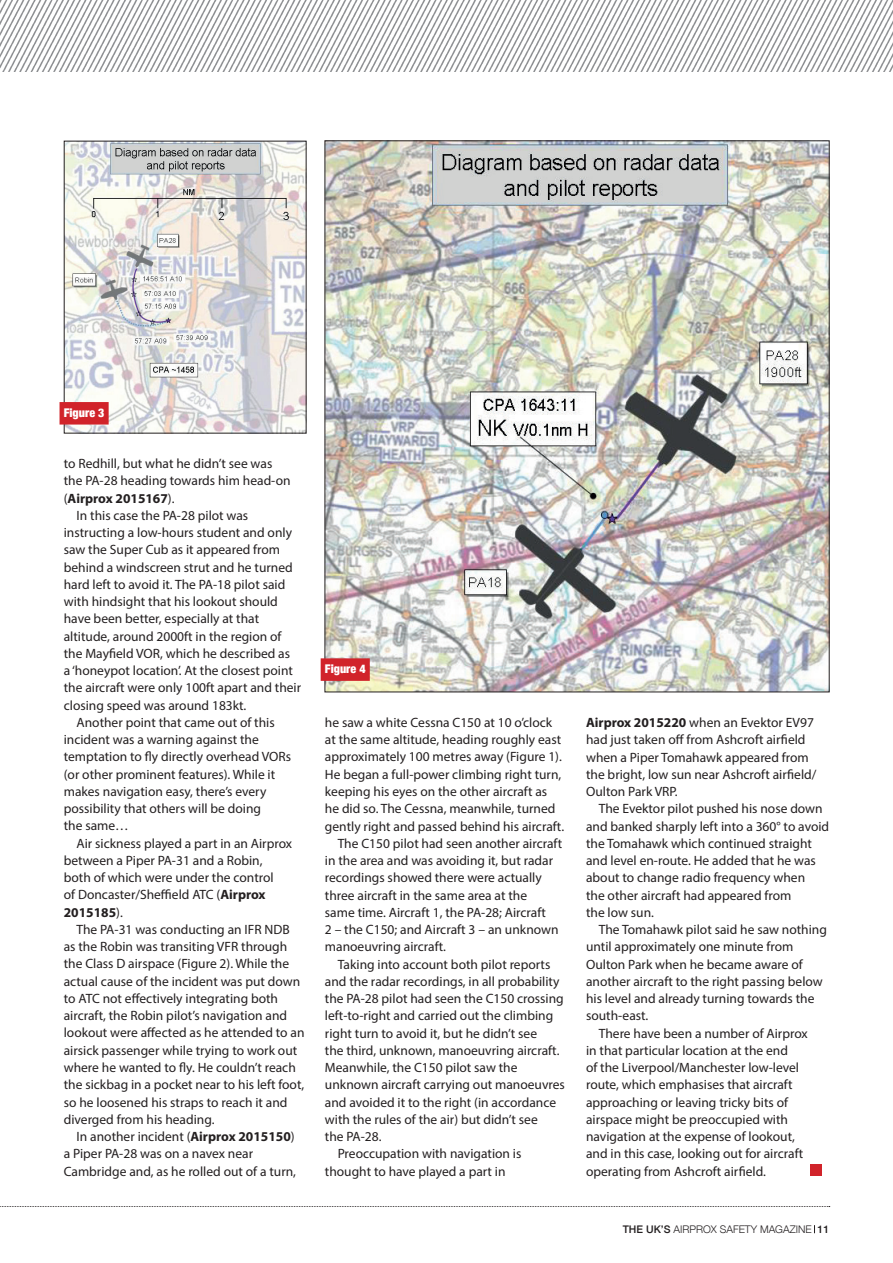
<style>
.page{position:relative;width:893px;height:1263px;background:#fff}
.page>*{position:absolute;margin:0;border:0;box-sizing:border-box;transform-origin:0 0}
.t1{font:13.5px/17.2px "Myriad Pro";color:#231f20}
.t2{font:700 13.5px "Myriad Pro";color:#231f20}
.t3{font:900 condensed 12px "Helvetica Neue";color:#fff}
.t4{font:300 10.5px "Helvetica Neue";color:#231f20}
.s1{font-weight:400}
.s2{font-weight:700}
.s3{font-weight:500}
</style>
<div class="page">
<svg style="left:0;top:1206px;width:830px;height:1px"></svg>
<img style="left:0;top:0;width:893px;height:71px">
<img style="left:327px;top:142px;width:501px;height:548px">
<img style="left:66px;top:143px;width:238px;height:288px">
<div style="left:810px;top:1165px;width:11px;height:11px;background:#d1232a"></div>
<div style="left:60px;top:402px;width:49px;height:23px;background:#d1232a"></div>
<div style="left:321px;top:658px;width:49px;height:23px;background:#d1232a"></div>
<p class="t3" style="left:64px;top:403px;width:42px">Figure 3</p>
<p class="t1" style="left:64px;top:455px;width:210px">to Redhill, but what he didn’t see was</p>
<p class="t1" style="left:64px;top:472px;width:228px">the PA-28 heading towards him head-on</p>
<p class="t2" style="left:64px;top:489px;width:112px"><span class="s1">(</span>Airprox 2015167<span class="s1">).</span></p>
<p class="t1" style="left:77px;top:506px;width:173px">In this case the PA-28 pilot was</p>
<p class="t1" style="left:64px;top:524px;width:230px">instructing a low-hours student and only</p>
<p class="t1" style="left:64px;top:541px;width:218px">saw the Super Cub as it appeared from</p>
<p class="t1" style="left:64px;top:558px;width:231px">behind a windscreen strut and he turned</p>
<p class="t1" style="left:64px;top:575px;width:223px">hard left to avoid it. The PA-18 pilot said</p>
<p class="t1" style="left:64px;top:593px;width:216px">with hindsight that his lookout should</p>
<p class="t1" style="left:64px;top:610px;width:197px">have been better, especially at that</p>
<p class="t1" style="left:64px;top:627px;width:219px">altitude, around 2000ft in the region of</p>
<p class="t1" style="left:64px;top:644px;width:228px">the Mayfield VOR, which he described as</p>
<p class="t1" style="left:64px;top:662px;width:231px">a ‘honeypot location’. At the closest point</p>
<p class="t1" style="left:64px;top:679px;width:239px">the aircraft were only 100ft apart and their</p>
<p class="t1" style="left:64px;top:696px;width:184px">closing speed was around 183kt.</p>
<p class="t1" style="left:77px;top:713px;width:200px">Another point that came out of this</p>
<p class="t1" style="left:64px;top:731px;width:196px">incident was a warning against the</p>
<p class="t1" style="left:64px;top:748px;width:229px">temptation to fly directly overhead VORs</p>
<p class="t1" style="left:64px;top:765px;width:213px">(or other prominent features). While it</p>
<p class="t1" style="left:64px;top:782px;width:204px">makes navigation easy, there’s every</p>
<p class="t1" style="left:64px;top:800px;width:199px">possibility that others will be doing</p>
<p class="t1" style="left:64px;top:817px;width:66px">the same…</p>
<p class="t1" style="left:77px;top:834px;width:217px">Air sickness played a part in an Airprox</p>
<p class="t1" style="left:64px;top:851px;width:200px">between a Piper PA-31 and a Robin,</p>
<p class="t1" style="left:64px;top:869px;width:211px">both of which were under the control</p>
<p class="t1" style="left:64px;top:886px;width:203px">of Doncaster/Sheffield ATC (<span class="s2">Airprox</span></p>
<p class="t2" style="left:64px;top:903px;width:61px">2015185<span class="s1">).</span></p>
<p class="t1" style="left:77px;top:920px;width:215px">The PA-31 was conducting an IFR NDB</p>
<p class="t1" style="left:64px;top:938px;width:225px">as the Robin was transiting VFR through</p>
<p class="t1" style="left:64px;top:955px;width:227px">the Class D airspace (Figure 2). While the</p>
<p class="t1" style="left:64px;top:972px;width:238px">actual cause of the incident was put down</p>
<p class="t1" style="left:64px;top:989px;width:216px">to ATC not effectively integrating both</p>
<p class="t1" style="left:64px;top:1007px;width:225px">aircraft, the Robin pilot’s navigation and</p>
<p class="t1" style="left:64px;top:1024px;width:242px">lookout were affected as he attended to an</p>
<p class="t1" style="left:64px;top:1041px;width:235px">airsick passenger while trying to work out</p>
<p class="t1" style="left:64px;top:1058px;width:234px">where he wanted to fly. He couldn’t reach</p>
<p class="t1" style="left:64px;top:1076px;width:242px">the sickbag in a pocket near to his left foot,</p>
<p class="t1" style="left:64px;top:1093px;width:225px">so he loosened his straps to reach it and</p>
<p class="t1" style="left:64px;top:1110px;width:152px">diverged from his heading.</p>
<p class="t1" style="left:77px;top:1128px;width:220px">In another incident (<span class="s2">Airprox 2015150</span>)</p>
<p class="t1" style="left:64px;top:1145px;width:191px">a Piper PA-28 was on a navex near</p>
<p class="t1" style="left:64px;top:1162px;width:234px">Cambridge and, as he rolled out of a turn,</p>
<p class="t3" style="left:325px;top:659px;width:42px">Figure 4</p>
<p class="t1" style="left:325px;top:714px;width:229px">he saw a white Cessna C150 at 10 o’clock</p>
<p class="t1" style="left:325px;top:731px;width:238px">at the same altitude, heading roughly east</p>
<p class="t1" style="left:325px;top:748px;width:238px">approximately 100 metres away (Figure 1).</p>
<p class="t1" style="left:325px;top:765px;width:238px">He began a full-power climbing right turn,</p>
<p class="t1" style="left:325px;top:783px;width:224px">keeping his eyes on the other aircraft as</p>
<p class="t1" style="left:325px;top:800px;width:232px">he did so. The Cessna, meanwhile, turned</p>
<p class="t1" style="left:325px;top:817px;width:241px">gently right and passed behind his aircraft.</p>
<p class="t1" style="left:338px;top:834px;width:226px">The C150 pilot had seen another aircraft</p>
<p class="t1" style="left:325px;top:852px;width:230px">in the area and was avoiding it, but radar</p>
<p class="t1" style="left:325px;top:869px;width:218px">recordings showed there were actually</p>
<p class="t1" style="left:325px;top:886px;width:204px">three aircraft in the same area at the</p>
<p class="t1" style="left:325px;top:903px;width:223px">same time. Aircraft 1, the PA-28; Aircraft</p>
<p class="t1" style="left:325px;top:921px;width:235px">2 – the C150; and Aircraft 3 – an unknown</p>
<p class="t1" style="left:325px;top:938px;width:123px">manoeuvring aircraft.</p>
<p class="t1" style="left:338px;top:955px;width:214px">Taking into account both pilot reports</p>
<p class="t1" style="left:325px;top:972px;width:236px">and the radar recordings, in all probability</p>
<p class="t1" style="left:325px;top:990px;width:240px">the PA-28 pilot had seen the C150 crossing</p>
<p class="t1" style="left:325px;top:1007px;width:230px">left-to-right and carried out the climbing</p>
<p class="t1" style="left:325px;top:1024px;width:214px">right turn to avoid it, but he didn’t see</p>
<p class="t1" style="left:325px;top:1041px;width:236px">the third, unknown, manoeuvring aircraft.</p>
<p class="t1" style="left:325px;top:1059px;width:194px">Meanwhile, the C150 pilot saw the</p>
<p class="t1" style="left:325px;top:1076px;width:241px">unknown aircraft carrying out manoeuvres</p>
<p class="t1" style="left:325px;top:1093px;width:233px">and avoided it to the right (in accordance</p>
<p class="t1" style="left:325px;top:1110px;width:214px">with the rules of the air) but didn’t see</p>
<p class="t1" style="left:325px;top:1128px;width:58px">the PA-28.</p>
<p class="t1" style="left:338px;top:1145px;width:185px">Preoccupation with navigation is</p>
<p class="t1" style="left:325px;top:1162px;width:182px">thought to have played a part in</p>
<p class="t1" style="left:586px;top:714px;width:232px"><span class="s2">Airprox 2015220</span> when an Evektor EV97 had just taken off from Ashcroft airfield when a Piper Tomahawk appeared from the bright, low sun near Ashcroft airfield/ Oulton Park VRP.</p>
<p class="t1" style="left:586px;top:800px;width:245px;text-indent:13px">The Evektor pilot pushed his nose down and banked sharply left into a 360° to avoid the Tomahawk which continued straight and level en-route. He added that he was about to change radio frequency when<br>the other aircraft had appeared from<br>the low sun.</p>
<p class="t1" style="left:586px;top:921px;width:242px;text-indent:13px">The Tomahawk pilot said he saw nothing until approximately one minute from Oulton Park when he became aware of another aircraft to the right passing below his level and already turning towards the south-east.</p>
<p class="t1" style="left:586px;top:1024px;width:223px;text-indent:13px">There have been a number of Airprox in that particular location at the end<br>of the Liverpool/Manchester low-level route, which emphasises that aircraft approaching or leaving tricky bits of airspace might be preoccupied with navigation at the expense of lookout, and in this case, looking out for aircraft operating from Ashcroft airfield.</p>
<p class="t4" style="left:623px;top:1220px;width:208px"><span class="s3">THE UK’S</span> AIRPROX SAFETY MAGAZINE <span class="s3">11</span></p>
</div>
